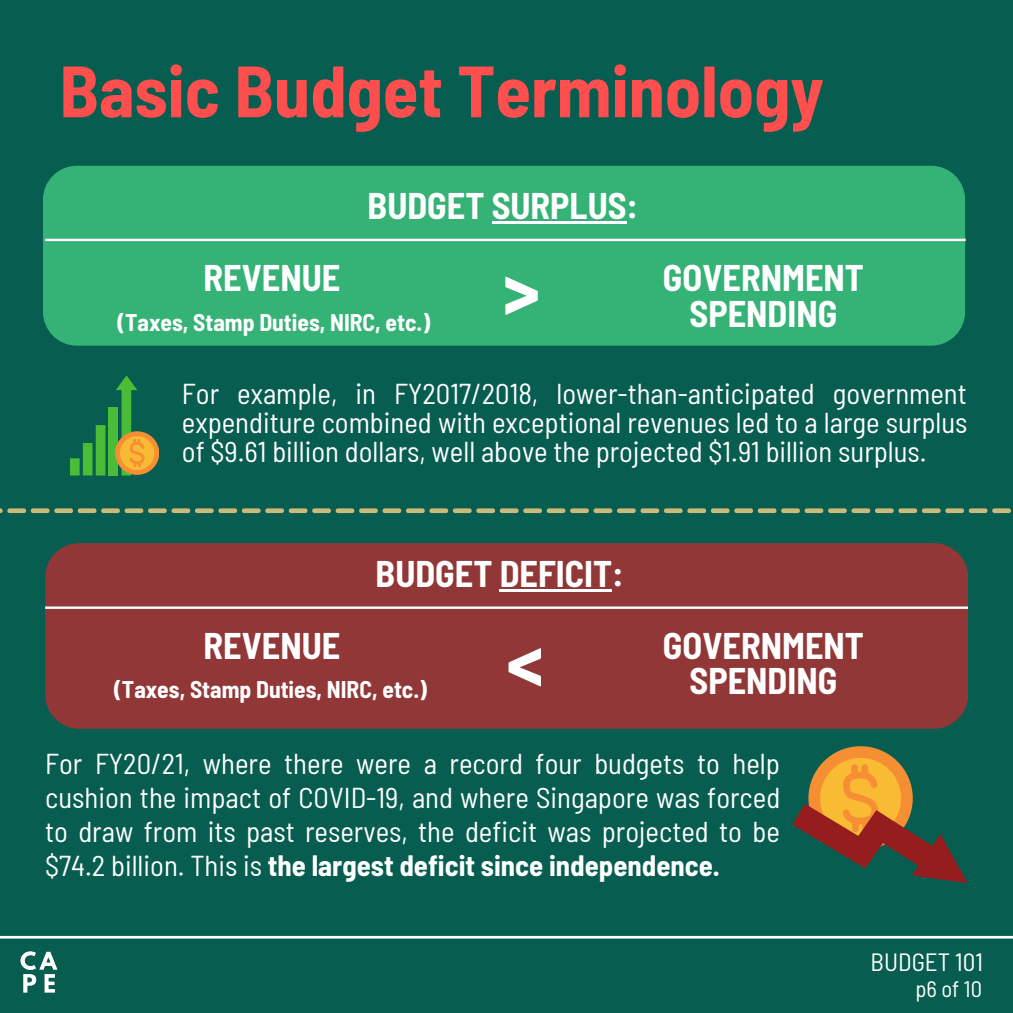
<style>
.page{position:relative;width:1013px;height:1013px;background:#fff}
.page>*{position:absolute;margin:0;border:0;box-sizing:border-box;transform-origin:0 0}
.t1{font:700 semi-condensed 79px "Barlow";color:#fff}
.t2{font:700 semi-condensed 72.5px "Barlow";color:#ff4e4e}
.t3{font:700 semi-condensed 36.25px "Barlow";color:#fff}
.t4{font:semi-condensed 28.75px/33.8px "Barlow";color:#fff;text-align:justify}
.t5{font:semi-condensed 25px "Barlow";color:#fff}
.t6{font:700 semi-condensed 23.62px "Barlow";color:#fff}
.t7{font:semi-condensed 22.5px "Barlow";color:#fff}
.s1{font-weight:700}
</style>
<div class="page">
<div style="left:0;top:0;width:1012px;height:1012px;background:#065d50"></div>
<div style="left:109px;top:407px;width:9px;height:68px;background:#4abc38"></div>
<div style="left:96px;top:425px;width:9px;height:50px;background:#4abc38"></div>
<div style="left:83px;top:443px;width:10px;height:32px;background:#4abc38"></div>
<div style="left:70px;top:458px;width:10px;height:17px;background:#4abc38"></div>
<div style="left:115px;top:431px;width:44px;height:44px;background:#f68f34;border-radius:50%"></div>
<div style="left:120px;top:436px;width:34px;height:34px;background:#fabb34;border-radius:50%"></div>
<svg style="left:116px;top:375px;width:30px;height:100px"></svg>
<div style="left:43px;top:166px;width:922px;height:180px;background:#35b276;border-radius:34px"></div>
<hr style="left:491px;top:221px;width:135px;height:2px;background:#fff">
<div style="left:45px;top:543px;width:923px;height:185px;background:#923737;border-radius:34px"></div>
<hr style="left:45px;top:239px;width:920px;height:2px;background:#fff">
<hr style="left:499px;top:589px;width:113px;height:3px;background:#fff">
<svg style="left:45px;top:606px;width:923px;height:3px;background:#e9d8d8"></svg>
<div style="left:808px;top:746px;width:104px;height:104px;background:#f68f34;border-radius:50%"></div>
<div style="left:820px;top:758px;width:81px;height:80px;background:#fabb34;border-radius:50%"></div>
<svg style="left:792px;top:767px;width:175px;height:116px"></svg>
<svg style="left:0;top:508px;width:1011px;height:5px"></svg>
<img style="left:20px;top:951px;width:38px;height:42px">
<svg style="left:0;top:935px;width:1012px;height:3px;background:#b2cdc9"></svg>
<p class="t2" style="left:60px;top:45px;width:766px">Basic Budget Terminology</p>
<p class="t3" style="left:367px;top:182px;width:272px">BUDGET SURPLUS:</p>
<p class="t3" style="left:203px;top:255px;width:138px">REVENUE</p>
<p class="t6" style="left:117px;top:307px;width:314px">(Taxes, Stamp Duties, NIRC, etc.)</p>
<p class="t1" style="left:503px;top:239px;width:38px">&gt;</p>
<p class="t3" style="left:663px;top:255px;width:202px">GOVERNMENT</p>
<p class="t3" style="left:689px;top:290px;width:149px">SPENDING</p>
<p class="t4" style="left:182px;top:378px;width:787px;line-height:29px">For example, in FY2017/2018, lower-than-anticipated government expenditure combined with exceptional revenues led to a large surplus of $9.61 billion dollars, well above the projected $1.91 billion surplus.</p>
<p class="t3" style="left:375px;top:551px;width:250px">BUDGET DEFICIT:</p>
<p class="t3" style="left:203px;top:622px;width:138px">REVENUE</p>
<p class="t6" style="left:114px;top:674px;width:314px">(Taxes, Stamp Duties, NIRC, etc.)</p>
<p class="t1" style="left:506px;top:610px;width:38px">&lt;</p>
<p class="t3" style="left:663px;top:622px;width:202px">GOVERNMENT</p>
<p class="t3" style="left:689px;top:658px;width:149px">SPENDING</p>
<p class="t4" style="left:45px;top:746px;width:736px">For FY20/21, where there were a record four budgets to help cushion the impact of COVID-19, and where Singapore was forced to draw from its past reserves, the deficit was projected to be $74.2 billion. This is <span class="s1">the largest deficit since independence.</span></p>
<p class="t5" style="left:870px;top:945px;width:114px">BUDGET 101</p>
<p class="t7" style="left:915px;top:974px;width:68px">p6 of 10</p>
</div>
